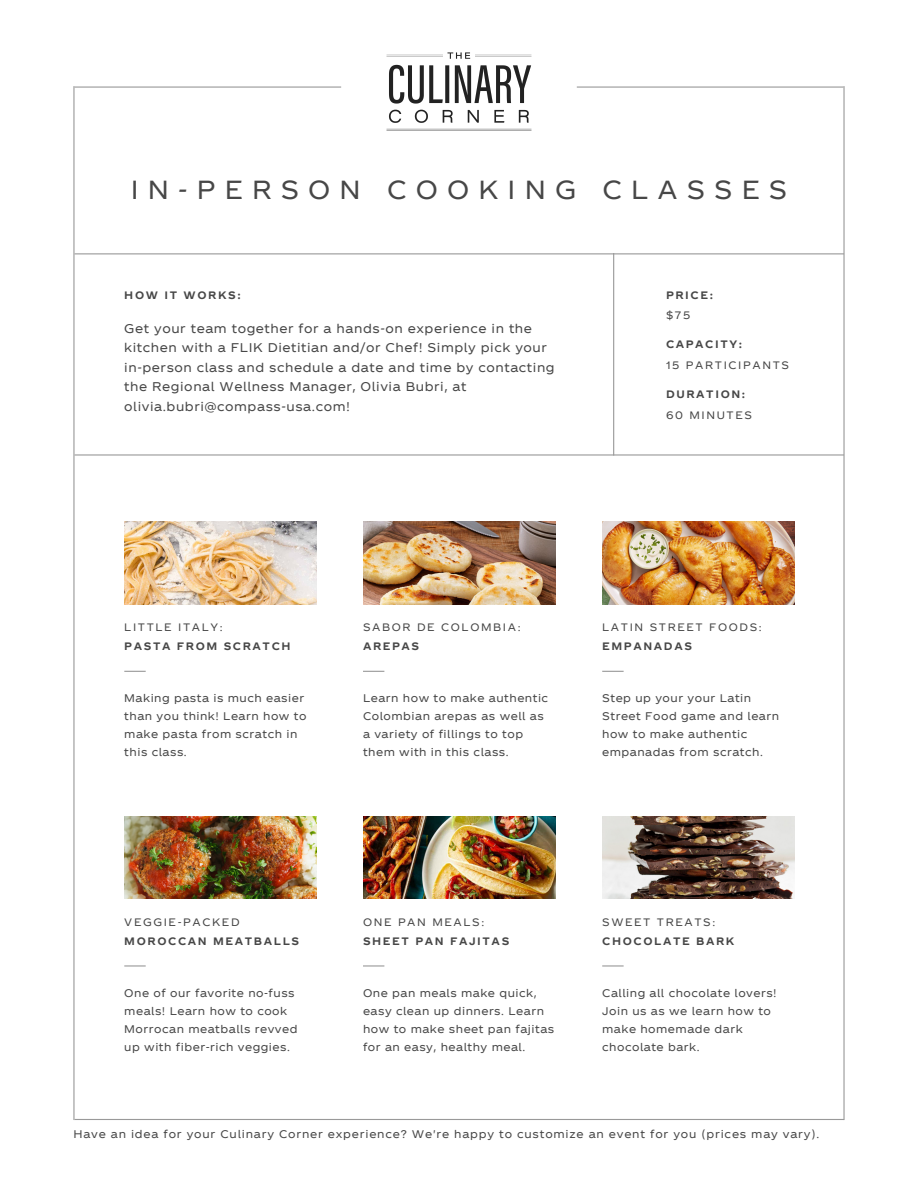
<style>
.page{position:relative;width:918px;height:1188px;background:#fff}
.page>*{position:absolute;margin:0;border:0;box-sizing:border-box;transform-origin:0 0}
.t1{font:25.5px "TCCC Unity Text Regular";letter-spacing:.36em;color:#474747}
.t2{font:12.3px/19.5px "TCCC Unity Text Regular";letter-spacing:.045em;color:#474747}
.t3{font:10.8px/18px "TCCC Unity Text Regular";letter-spacing:.045em;color:#474747}
.t4{font:10.8px "TCCC Unity Text Regular";letter-spacing:.075em;color:#474747}
.t5{font:10.5px "TCCC Unity Text Bold";letter-spacing:.155em;color:#474747}
.t6{font:10.5px "TCCC Unity Text Regular";letter-spacing:.155em;color:#474747}
</style>
<div class="page">
<img style="left:124px;top:522px;width:193px;height:82px">
<img style="left:124px;top:817px;width:193px;height:82px">
<img style="left:363px;top:522px;width:192px;height:82px">
<img style="left:363px;top:817px;width:192px;height:82px">
<img style="left:602px;top:522px;width:193px;height:82px">
<img style="left:602px;top:817px;width:193px;height:82px">
<svg style="left:124px;top:671px;width:22px;height:1px"></svg>
<hr style="left:75px;top:454px;width:769px;height:2px;background:#999">
<hr style="left:75px;top:1119px;width:769px;height:1px;background:#999">
<hr style="left:75px;top:253px;width:769px;height:1px;background:#999">
<hr style="left:73px;top:86px;width:2px;height:1034px;background:#999">
<hr style="left:843px;top:86px;width:2px;height:1034px;background:#999">
<hr style="left:613px;top:253px;width:1px;height:203px;background:#999">
<hr style="left:75px;top:86px;width:266px;height:2px;background:#999">
<hr style="left:577px;top:86px;width:266px;height:2px;background:#999">
<hr style="left:124px;top:965px;width:22px;height:2px;background:#999">
<svg style="left:363px;top:671px;width:21px;height:1px"></svg>
<hr style="left:363px;top:965px;width:21px;height:2px;background:#999">
<svg style="left:602px;top:671px;width:22px;height:1px"></svg>
<hr style="left:602px;top:965px;width:22px;height:2px;background:#999">
<img style="left:386px;top:52px;width:146px;height:79px">
<h1 class="t1" style="left:131px;top:173px;width:658px">IN-PERSON COOKING CLASSES</h1>
<p class="t5" style="left:124px;top:288px;width:118px">HOW IT WORKS:</p>
<p class="t2" style="left:124px;top:318px;width:432px">Get your team together for a hands-on experience in the kitchen with a FLIK Dietitian and/or Chef! Simply pick your in-person class and schedule a date and time by contacting the Regional Wellness Manager, Olivia Bubri, at olivia.bubri@compass-usa.com!</p>
<p class="t5" style="left:666px;top:288px;width:49px">PRICE:</p>
<p class="t6" style="left:666px;top:309px;width:26px">$75</p>
<p class="t5" style="left:666px;top:338px;width:78px">CAPACITY:</p>
<p class="t6" style="left:666px;top:358px;width:125px">15 PARTICIPANTS</p>
<p class="t5" style="left:666px;top:387px;width:81px">DURATION:</p>
<p class="t6" style="left:666px;top:408px;width:88px">60 MINUTES</p>
<p class="t6" style="left:124px;top:620px;width:100px">LITTLE ITALY:</p>
<p class="t6" style="left:363px;top:620px;width:159px">SABOR DE COLOMBIA:</p>
<p class="t6" style="left:602px;top:620px;width:161px">LATIN STREET FOODS:</p>
<p class="t5" style="left:124px;top:639px;width:168px">PASTA FROM SCRATCH</p>
<p class="t5" style="left:363px;top:639px;width:58px">AREPAS</p>
<p class="t5" style="left:602px;top:639px;width:91px">EMPANADAS</p>
<p class="t3" style="left:124px;top:689px;width:184px">Making pasta is much easier than you think! Learn how to make pasta from scratch in this class.</p>
<p class="t3" style="left:363px;top:689px;width:187px">Learn how to make authentic<br>Colombian arepas as well as a variety of fillings to top them with in this class.</p>
<p class="t3" style="left:602px;top:689px;width:178px">Step up your your Latin<br>Street Food game and learn how to make authentic empanadas from scratch.</p>
<p class="t6" style="left:124px;top:915px;width:117px">VEGGIE-PACKED</p>
<p class="t6" style="left:363px;top:915px;width:123px">ONE PAN MEALS:</p>
<p class="t6" style="left:602px;top:915px;width:115px">SWEET TREATS:</p>
<p class="t5" style="left:124px;top:934px;width:176px">MOROCCAN MEATBALLS</p>
<p class="t5" style="left:363px;top:934px;width:148px">SHEET PAN FAJITAS</p>
<p class="t5" style="left:602px;top:934px;width:134px">CHOCOLATE BARK</p>
<p class="t3" style="left:124px;top:983px;width:175px">One of our favorite no-fuss meals! Learn how to cook<br>Morrocan meatballs revved up with fiber-rich veggies.</p>
<p class="t3" style="left:363px;top:983px;width:193px">One pan meals make quick, easy clean up dinners. Learn how to make sheet pan fajitas for an easy, healthy meal.</p>
<p class="t3" style="left:602px;top:983px;width:176px">Calling all chocolate lovers!<br>Join us as we learn how to make homemade dark chocolate bark.</p>
<p class="t4" style="left:73px;top:1127px;width:747px">Have an idea for your Culinary Corner experience? We're happy to customize an event for you (prices may vary).</p>
</div>
